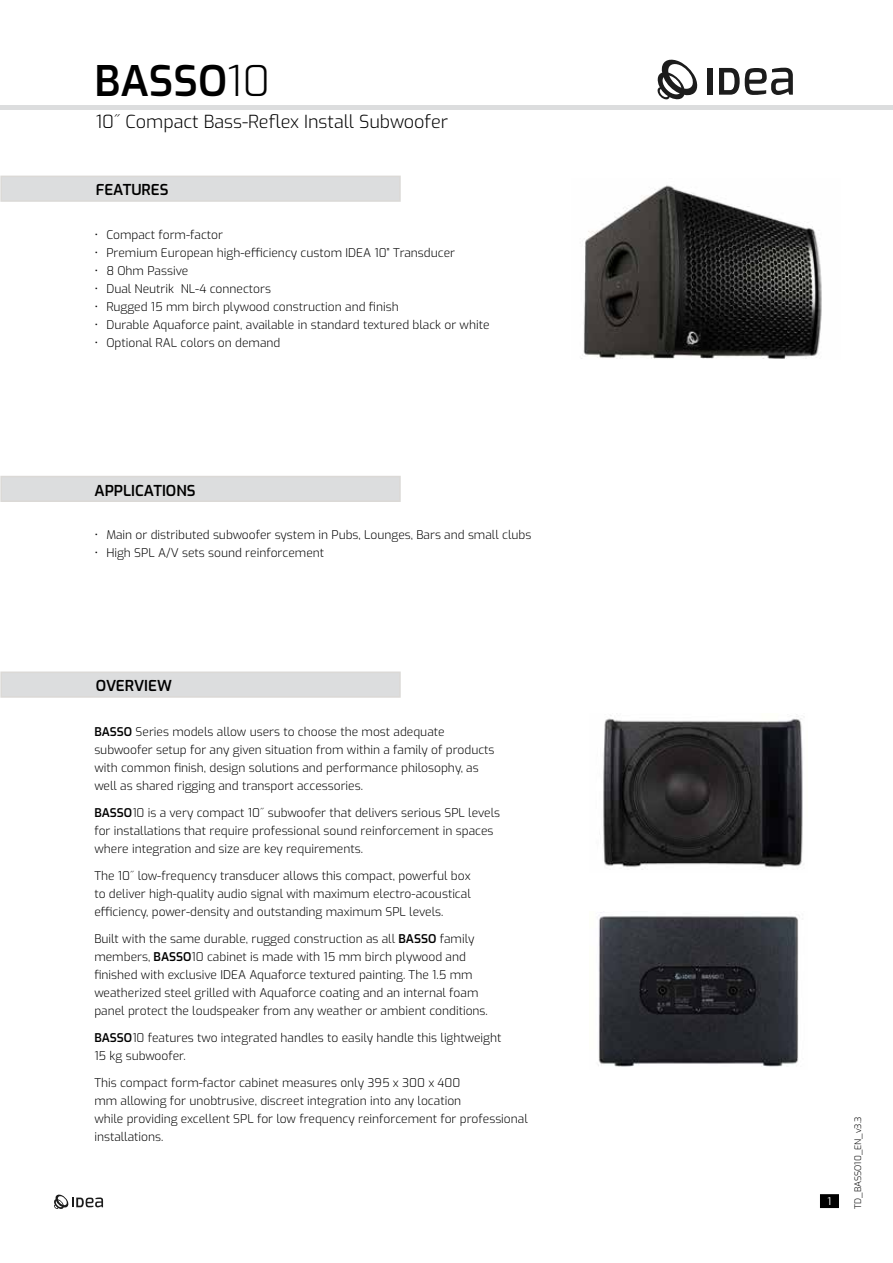
<style>
.page{position:relative;width:893px;height:1263px;background:#fff}
.page>*{position:absolute;margin:0;border:0;box-sizing:border-box;transform-origin:0 0}
.t1{font:600 42px "Exo";color:#000}
.t2{font:300 18px "Exo";color:#000}
.t3{font:600 15px "Exo";color:#000}
.t4{font:300 12px/18px "Exo";color:#000}
.t5{font:10.5px "Exo";color:#fff}
.t6{font:300 9px "Exo";color:#000}
.s1{font-weight:300}
.s2{font-weight:600}
</style>
<div class="page">
<div style="left:821px;top:1195px;width:17px;height:12px;background:#000"></div>
<div style="left:820px;top:1194px;width:19px;height:14px;border:2px solid #000"></div>
<svg style="left:54px;top:1194px;width:49px;height:15px"></svg>
<hr style="left:0;top:105px;width:893px;height:4px;background:#dcddde">
<div style="left:708px;top:68px;width:5px;height:27px;background:#1c1c1c"></div>
<svg style="left:719px;top:68px;width:74px;height:27px"></svg>
<svg style="left:657px;top:59px;width:41px;height:41px"></svg>
<div style="left:1px;top:176px;width:399px;height:25px;background:#dcddde"></div>
<div style="left:0;top:176px;width:401px;height:26px;border:2px solid #dbd9d6"></div>
<div style="left:1px;top:476px;width:399px;height:25px;background:#dcddde"></div>
<div style="left:0;top:476px;width:401px;height:26px;border:2px solid #dbd9d6"></div>
<div style="left:1px;top:672px;width:399px;height:25px;background:#dcddde"></div>
<div style="left:0;top:671px;width:401px;height:27px;border:2px solid #dbd9d6"></div>
<img style="left:603px;top:714px;width:200px;height:156px">
<img style="left:598px;top:912px;width:201px;height:155px">
<img style="left:581px;top:185px;width:241px;height:174px">
<h1 class="t1" style="left:94px;top:49px;width:177px">BASSO<span class="s1">10</span></h1>
<h2 class="t2" style="left:96px;top:108px;width:354px">10˝ Compact Bass-Reflex Install Subwoofer</h2>
<p class="t3" style="left:96px;top:179px;width:74px">FEATURES</p>
<p class="t4" style="left:94px;top:225px;width:130px">• Compact form-factor</p>
<p class="t4" style="left:94px;top:243px;width:362px">• Premium European high-efficiency custom IDEA 10” Transducer</p>
<p class="t4" style="left:94px;top:261px;width:95px">• 8 Ohm Passive</p>
<p class="t4" style="left:94px;top:279px;width:178px">• Dual Neutrik NL-4 connectors</p>
<p class="t4" style="left:94px;top:297px;width:306px">• Rugged 15 mm birch plywood construction and finish</p>
<p class="t4" style="left:94px;top:315px;width:397px">• Durable Aquaforce paint, available in standard textured black or white</p>
<p class="t4" style="left:94px;top:333px;width:188px">• Optional RAL colors on demand</p>
<p class="t3" style="left:95px;top:479px;width:103px">APPLICATIONS</p>
<p class="t4" style="left:94px;top:525px;width:439px">• Main or distributed subwoofer system in Pubs, Lounges, Bars and small clubs</p>
<p class="t4" style="left:94px;top:543px;width:231px">• High SPL A/V sets sound reinforcement</p>
<p class="t3" style="left:96px;top:675px;width:78px">OVERVIEW</p>
<p class="t4" style="left:94px;top:722px;width:402px"><span class="s2">BASSO</span> Series models allow users to choose the most adequate subwoofer setup for any given situation from within a family of products with common finish, design solutions and performance philosophy, as well as shared rigging and transport accessories.</p>
<p class="t4" style="left:94px;top:803px;width:407px"><span class="s2">BASSO</span>10 is a very compact 10˝ subwoofer that delivers serious SPL levels for installations that require professional sound reinforcement in spaces where integration and size are key requirements.</p>
<p class="t4" style="left:94px;top:866px;width:378px;text-align:justify">The 10˝ low-frequency transducer allows this compact, powerful box to deliver high-quality audio signal with maximum electro-acoustical efficiency, power-density and outstanding maximum SPL levels.</p>
<p class="t4" style="left:94px;top:929px;width:395px">Built with the same durable, rugged construction as all <span class="s2">BASSO</span> family members, <span class="s2">BASSO</span>10 cabinet is made with 15 mm birch plywood and finished with exclusive IDEA Aquaforce textured painting. The 1.5 mm weatherized steel grilled with Aquaforce coating and an internal foam panel protect the loudspeaker from any weather or ambient conditions.</p>
<p class="t4" style="left:94px;top:1028px;width:409px"><span class="s2">BASSO</span>10 features two integrated handles to easily handle this lightweight<br>15 kg subwoofer.</p>
<p class="t4" style="left:94px;top:1073px;width:435px">This compact form-factor cabinet measures only 395 x 300 x 400<br>mm allowing for unobtrusive, discreet integration into any location<br>while providing excellent SPL for low frequency reinforcement for professional installations.</p>
<p class="t5" style="left:828px;top:1193px;width:5px">1</p>
<p class="t6" style="left:851px;top:1209px;width:94px;rotate:-90deg">TD_BASSO10_EN_v3.3</p>
</div>
